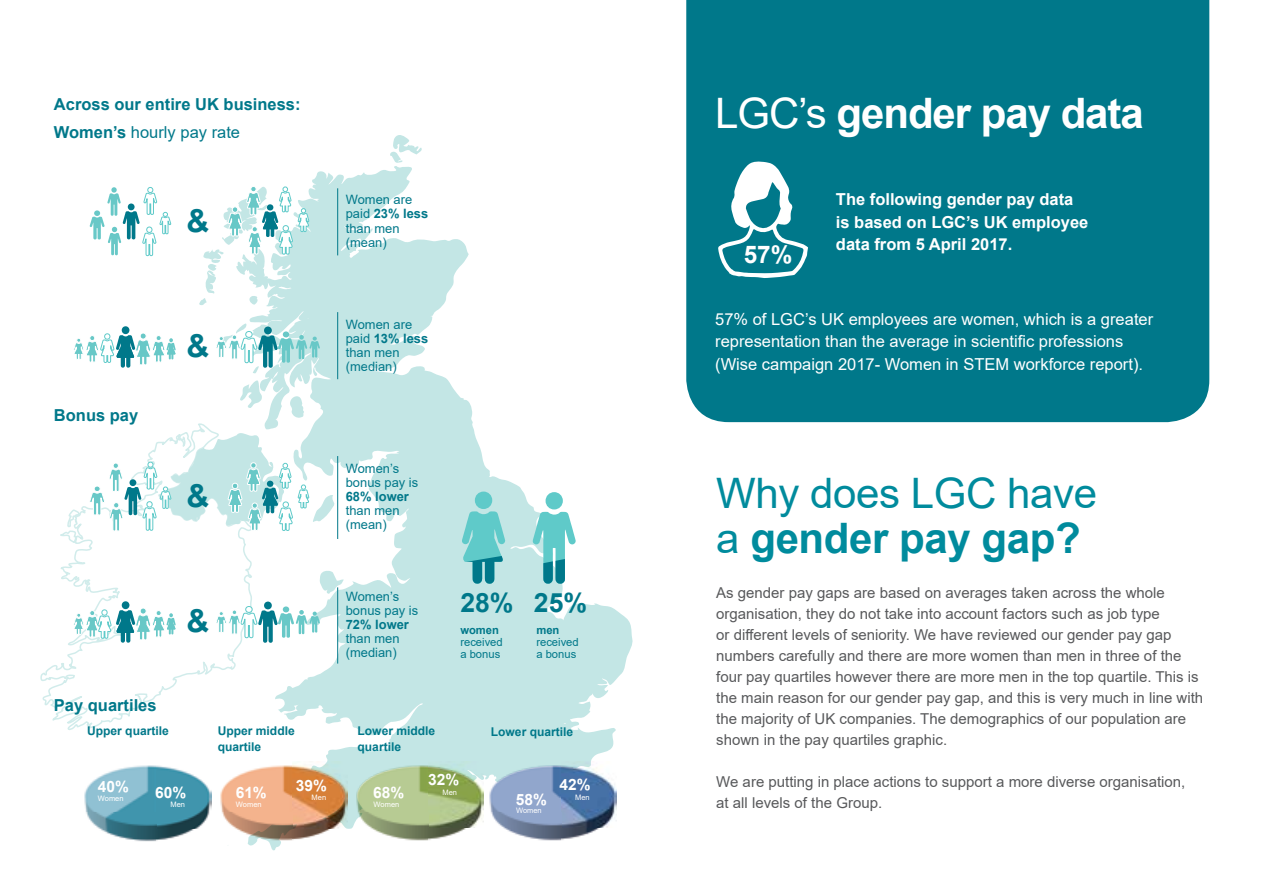
<style>
.page{position:relative;width:1263px;height:893px;background:#fff}
.page>*{position:absolute;margin:0;border:0;box-sizing:border-box;transform-origin:0 0}
.t1{font:42px/45px "Arial";letter-spacing:-.01em;color:#008b9d}
.t2{font:700 42px "Arial";letter-spacing:-.025em;color:#fff}
.t3{font:700 31.5px "Arial";color:#00788a}
.t4{font:700 26.55px "Arial";color:#00788a}
.t5{font:700 24.3px "Arial";color:#fff}
.t6{font:16.5px/22.5px "Arial";color:#fff}
.t7{font:700 16.5px/22.5px "Arial";color:#fff}
.t8{font:700 16.5px/28.5px "Arial";color:#00788a}
.t9{font:700 15.6px "Arial";color:#fff}
.t10{font:15px/21px "Arial";color:#58595b}
.t11{font:12.9px/14.1px "Arial";color:#00788a}
.t12{font:700 12.9px "Arial";color:#00788a}
.t13{font:700 12px/16.5px "Arial";color:#00788a}
.t14{font:11.25px/12px "Arial";color:#00788a}
.t15{font:700 11.25px "Arial";color:#00788a}
.t16{font:7.5px "Arial";color:#fff}
.s1{font-weight:400}
.s2{font-weight:700}
</style>
<div class="page">
<svg style="left:171px;top:135px;width:462px;height:716px"></svg>
<svg style="left:41px;top:423px;width:214px;height:309px"></svg>
<img style="left:84px;top:762px;width:127px;height:84px">
<img style="left:220px;top:762px;width:127px;height:84px">
<img style="left:356px;top:762px;width:127px;height:84px">
<img style="left:488px;top:762px;width:128px;height:84px">
<svg style="left:89px;top:462px;width:82px;height:70px"></svg>
<div style="left:545px;top:492px;width:18px;height:17px;background:#5fcac9;border-radius:50%"></div>
<svg style="left:533px;top:512px;width:43px;height:72px"></svg>
<div style="left:475px;top:492px;width:17px;height:17px;background:#5fcac9;border-radius:50%"></div>
<svg style="left:462px;top:511px;width:43px;height:73px"></svg>
<div style="left:264px;top:327px;width:8px;height:7px;background:#00788a;border-radius:50%"></div>
<svg style="left:215px;top:331px;width:105px;height:37px"></svg>
<div style="left:122px;top:326px;width:7px;height:8px;background:#00788a;border-radius:50%"></div>
<svg style="left:74px;top:333px;width:102px;height:35px"></svg>
<svg style="left:227px;top:186px;width:82px;height:69px"></svg>
<svg style="left:90px;top:187px;width:81px;height:69px"></svg>
<div style="left:264px;top:602px;width:8px;height:7px;background:#00788a;border-radius:50%"></div>
<svg style="left:215px;top:606px;width:105px;height:37px"></svg>
<div style="left:122px;top:601px;width:7px;height:8px;background:#00788a;border-radius:50%"></div>
<svg style="left:73px;top:608px;width:103px;height:35px"></svg>
<svg style="left:227px;top:462px;width:82px;height:69px"></svg>
<hr style="left:337px;top:188px;width:1px;height:67px;background:#00788a">
<hr style="left:337px;top:312px;width:1px;height:67px;background:#00788a">
<hr style="left:337px;top:456px;width:1px;height:83px;background:#00788a">
<hr style="left:337px;top:587px;width:1px;height:77px;background:#00788a">
<div style="left:686px;top:0;width:523px;height:422px;background:#00788a"></div>
<svg style="left:718px;top:161px;width:90px;height:117px"></svg>
<p class="t8" style="left:54px;top:90px;width:248px">Across our entire UK business:<br>Women’s <span class="s1">hourly pay rate</span></p>
<h2 class="t3" style="left:186px;top:198px;width:24px">&amp;</h2>
<p class="t8" style="left:54px;top:401px;width:86px">Bonus pay</p>
<h2 class="t3" style="left:186px;top:324px;width:24px">&amp;</h2>
<h2 class="t3" style="left:186px;top:474px;width:24px">&amp;</h2>
<p class="t8" style="left:54px;top:692px;width:104px">Pay quartiles</p>
<h2 class="t3" style="left:186px;top:599px;width:24px">&amp;</h2>
<p class="t11" style="left:346px;top:193px;width:84px">Women are paid <span class="s2">23% less </span>than men (mean)</p>
<p class="t11" style="left:346px;top:317px;width:84px">Women are paid <span class="s2">13% less </span>than men (median)</p>
<p class="t11" style="left:346px;top:461px;width:74px">Women’s bonus pay is</p>
<p class="t12" style="left:346px;top:487px;width:65px">68% lower</p>
<p class="t11" style="left:346px;top:503px;width:55px">than men (mean)</p>
<p class="t11" style="left:346px;top:589px;width:74px">Women’s bonus pay is</p>
<p class="t12" style="left:346px;top:615px;width:65px">72% lower</p>
<p class="t11" style="left:346px;top:632px;width:55px">than men (median)</p>
<h3 class="t4" style="left:460px;top:584px;width:55px">28%</h3>
<p class="t15" style="left:460px;top:622px;width:40px">women</p>
<p class="t14" style="left:460px;top:636px;width:44px">received a bonus</p>
<h3 class="t4" style="left:534px;top:584px;width:55px">25%</h3>
<p class="t15" style="left:536px;top:622px;width:25px">men</p>
<p class="t14" style="left:536px;top:636px;width:44px">received a bonus</p>
<p class="t13" style="left:87px;top:722px;width:83px">Upper quartile</p>
<p class="t13" style="left:218px;top:722px;width:79px">Upper middle quartile</p>
<p class="t13" style="left:358px;top:722px;width:79px">Lower middle quartile</p>
<p class="t13" style="left:491px;top:723px;width:84px">Lower quartile</p>
<p class="t9" style="left:155px;top:781px;width:33px">60%</p>
<p class="t16" style="left:171px;top:799px;width:16px">Men</p>
<p class="t9" style="left:428px;top:769px;width:33px">32%</p>
<p class="t9" style="left:559px;top:774px;width:33px">42%</p>
<p class="t9" style="left:296px;top:774px;width:33px">39%</p>
<p class="t9" style="left:98px;top:776px;width:33px">40%</p>
<p class="t16" style="left:98px;top:793px;width:27px">Women</p>
<p class="t9" style="left:236px;top:781px;width:33px">61%</p>
<p class="t9" style="left:373px;top:781px;width:33px">68%</p>
<p class="t16" style="left:443px;top:787px;width:16px">Men</p>
<p class="t9" style="left:516px;top:788px;width:33px">58%</p>
<p class="t16" style="left:312px;top:792px;width:16px">Men</p>
<p class="t16" style="left:575px;top:792px;width:16px">Men</p>
<p class="t16" style="left:374px;top:799px;width:27px">Women</p>
<p class="t16" style="left:236px;top:799px;width:27px">Women</p>
<p class="t16" style="left:516px;top:805px;width:27px">Women</p>
<h1 class="t2" style="left:715px;top:84px;width:430px"><span class="s1">LGC’s</span> gender pay data</h1>
<h3 class="t5" style="left:744px;top:238px;width:50px">57%</h3>
<p class="t7" style="left:836px;top:189px;width:254px">The following gender pay data is based on LGC’s UK employee data from 5 April 2017.</p>
<p class="t6" style="left:715px;top:308px;width:440px">57% of LGC’s UK employees are women, which is a greater representation than the average in scientific professions (Wise campaign 2017- Women in STEM workforce report).</p>
<h1 class="t1" style="left:716px;top:471px;width:382px">Why does LGC have a <span class="s2">gender pay gap?</span></h1>
<p class="t10" style="left:716px;top:582px;width:488px">As gender pay gaps are based on averages taken across the whole organisation, they do not take into account factors such as job type<br>or different levels of seniority. We have reviewed our gender pay gap numbers carefully and there are more women than men in three of the four pay quartiles however there are more men in the top quartile. This is the main reason for our gender pay gap, and this is very much in line with the majority of UK companies. The demographics of our population are shown in the pay quartiles graphic.</p>
<p class="t10" style="left:716px;top:771px;width:471px">We are putting in place actions to support a more diverse organisation, at all levels of the Group.</p>
</div>
